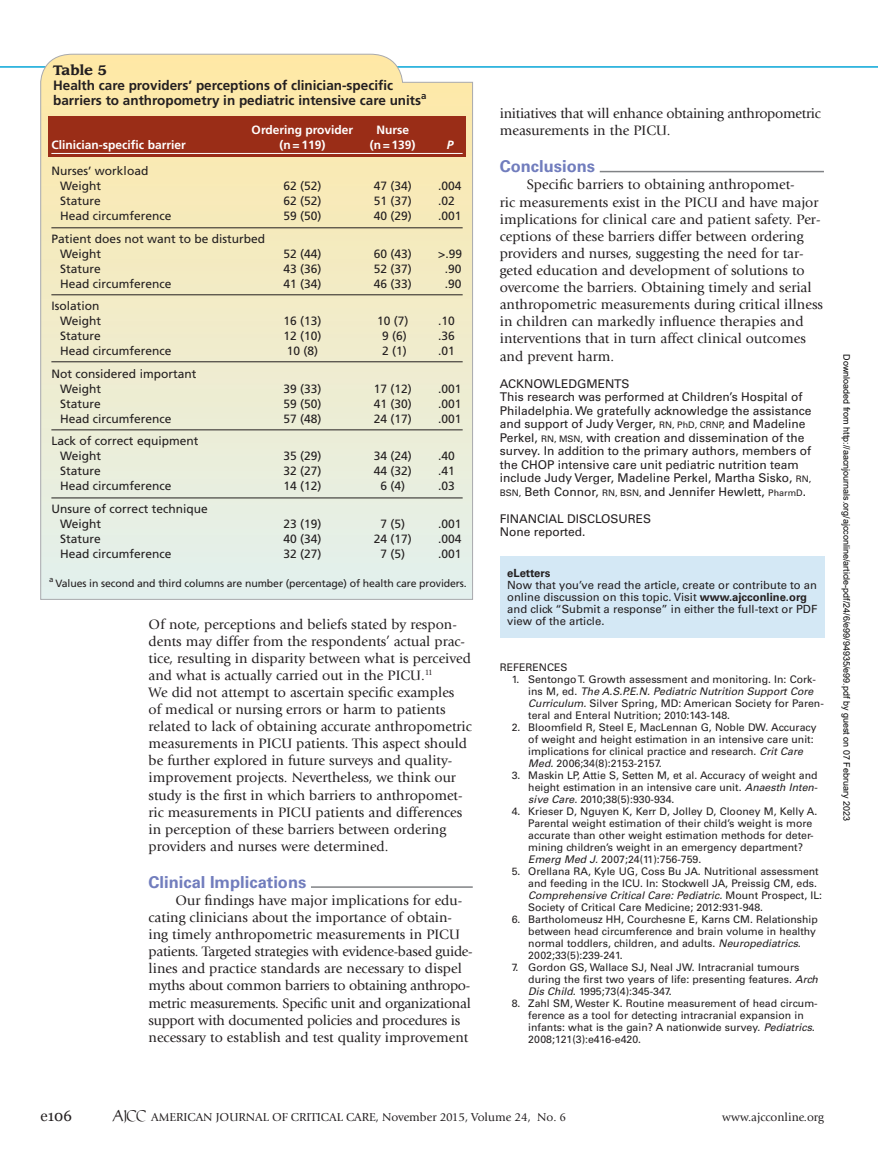
<style>
.page{position:relative;width:878px;height:1175px;background:#fff}
.page>*{position:absolute;margin:0;border:0;box-sizing:border-box;transform-origin:0 0}
.t1{font:700 16.5px "Univers LT Std";color:#717dbd}
.t2{font:15px "Georgia";color:#231f20}
.t3{font:14.25px/17.1px "Giovanni Std";color:#231f20}
.t4{font:14.25px/17.1px "Giovanni Std";letter-spacing:-.02em;color:#231f20}
.t5{font:700 13.5px/15px "Frutiger";color:#231f20}
.t6{font:700 13.5px "Leawood Std";color:#231f20}
.t7{font:12px/15px "Frutiger";color:#231f20;text-align:justify}
.t8{font:12px/13.5px "Univers LT Std";color:#231f20}
.t9{font:12px "Giovanni Std";color:#231f20}
.t10{font:700 12px/15px "Frutiger";color:#fff;text-align:center}
.t11{font:italic 700 12px "Frutiger";color:#fff}
.t12{font:11.25px/12px "Univers LT Std";color:#231f20}
.t13{font:700 11.25px "Univers LT Std";color:#231f20}
.t14{font:10.5px/12px "Univers LT Std";color:#231f20}
.t15{font:10.5px "Frutiger";letter-spacing:-.01em;color:#231f20}
.t16{font:9px "Arial";color:#000}
.s1{font-size:9px}
.s2{font-weight:700}
.s3{font-style:italic}
.s4{font-family:"Publius";font-size:13.5px}
</style>
<div class="page">
<hr style="left:0;top:66px;width:878px;height:2px;background:#08a6d8">
<hr style="left:311px;top:886px;width:162px;height:1px;background:#808285">
<hr style="left:599px;top:171px;width:225px;height:1px;background:#808285">
<div style="left:500px;top:557px;width:324px;height:81px;background:#d4e8f5"></div>
<svg style="left:40px;top:54px;width:433px;height:546px;background:#eeebcb"></svg>
<div style="left:48px;top:116px;width:417px;height:41px;background:#9a2d17"></div>
<hr style="left:51px;top:153px;width:411px;height:1px;background:#fff">
<hr style="left:51px;top:227px;width:411px;height:1px;background:#231f20">
<hr style="left:51px;top:294px;width:411px;height:1px;background:#231f20">
<hr style="left:51px;top:361px;width:411px;height:1px;background:#231f20">
<hr style="left:51px;top:429px;width:411px;height:1px;background:#231f20">
<hr style="left:51px;top:497px;width:411px;height:1px;background:#231f20">
<p class="t6" style="left:53px;top:62px;width:55px">Table 5</p>
<p class="t5" style="left:53px;top:78px;width:375px">Health care providers’ perceptions of clinician-specific barriers to anthropometry in pediatric intensive care units<sup>a</sup></p>
<p class="t10" style="left:52px;top:137px;width:136px">Clinician-specific barrier</p>
<p class="t7" style="left:60px;top:163px;width:113px;text-align:left;text-indent:-9px">Nurses’ workload<br>Weight<br>Stature<br>Head circumference</p>
<p class="t7" style="left:60px;top:231px;width:206px;text-align:left;text-indent:-9px">Patient does not want to be disturbed<br>Weight<br>Stature<br>Head circumference</p>
<p class="t7" style="left:60px;top:298px;width:113px;text-align:left;text-indent:-9px">Isolation<br>Weight<br>Stature<br>Head circumference</p>
<p class="t7" style="left:60px;top:366px;width:138px;text-align:left;text-indent:-9px">Not considered important<br>Weight<br>Stature<br>Head circumference</p>
<p class="t7" style="left:60px;top:433px;width:140px;text-align:left;text-indent:-9px">Lack of correct equipment<br>Weight<br>Stature<br>Head circumference</p>
<p class="t7" style="left:60px;top:501px;width:149px;text-align:left;text-indent:-9px">Unsure of correct technique<br>Weight<br>Stature<br>Head circumference</p>
<p class="t10" style="left:252px;top:122px;width:103px">Ordering provider (n=119)</p>
<p class="t10" style="left:370px;top:122px;width:47px">Nurse (n=139)</p>
<p class="t7" style="left:283px;top:178px;width:40px">62 (52)<br>62 (52)<br>59 (50)</p>
<p class="t7" style="left:283px;top:246px;width:40px">52 (44)<br>43 (36)<br>41 (34)</p>
<p class="t7" style="left:283px;top:313px;width:40px">16 (13)<br>12 (10)<br>10 (8)</p>
<p class="t7" style="left:283px;top:381px;width:40px">39 (33)<br>59 (50)<br>57 (48)</p>
<p class="t7" style="left:283px;top:448px;width:40px">35 (29)<br>32 (27)<br>14 (12)</p>
<p class="t7" style="left:283px;top:516px;width:40px">23 (19)<br>40 (34)<br>32 (27)</p>
<p class="t7" style="left:373px;top:178px;width:40px">47 (34)<br>51 (37)<br>40 (29)</p>
<p class="t7" style="left:373px;top:246px;width:40px">60 (43)<br>52 (37)<br>46 (33)</p>
<p class="t7" style="left:377px;top:313px;width:33px;text-align:center">10 (7)<br>9 (6)<br>2 (1)</p>
<p class="t7" style="left:373px;top:381px;width:40px">17 (12)<br>41 (30)<br>24 (17)</p>
<p class="t7" style="left:373px;top:448px;width:40px;text-align:center">34 (24)<br>44 (32)<br>6 (4)</p>
<p class="t7" style="left:373px;top:516px;width:40px;text-align:center">7 (5)<br>24 (17)<br>7 (5)</p>
<p class="t11" style="left:447px;top:137px;width:8px">P</p>
<p class="t7" style="left:438px;top:178px;width:25px;text-align:left">.004 .02 .001</p>
<p class="t7" style="left:438px;top:246px;width:25px;text-align:center">&gt;.99 .90 .90</p>
<p class="t7" style="left:438px;top:313px;width:18px">.10 .36 .01</p>
<p class="t7" style="left:438px;top:381px;width:25px">.001 .001 .001</p>
<p class="t7" style="left:438px;top:448px;width:18px">.40 .41 .03</p>
<p class="t7" style="left:438px;top:516px;width:25px">.001 .004 .001</p>
<p class="t15" style="left:49px;top:577px;width:419px"><sup>a</sup> Values in second and third columns are number (percentage) of health care providers.</p>
<p class="t3" style="left:148px;top:615px;width:325px">Of note, perceptions and beliefs stated by respon&shy;dents may differ from the respondents’ actual prac&shy;tice, resulting in disparity between what is perceived and what is actually carried out in the PICU.<sup>11<br></sup>We did not attempt to ascertain specific examples<br>of medical or nursing errors or harm to patients related to lack of obtaining accurate anthropometric measurements in PICU patients. This aspect should be further explored in future surveys and quality&shy;improvement projects. Nevertheless, we think our study is the first in which barriers to anthropomet&shy;ric measurements in PICU patients and differences in perception of these barriers between ordering providers and nurses were determined.</p>
<p class="t1" style="left:148px;top:872px;width:159px">Clinical Implications</p>
<p class="t3" style="left:148px;top:891px;width:326px;text-indent:27px">Our findings have major implications for edu&shy;cating clinicians about the importance of obtain&shy;ing timely anthropometric measurements in PICU patients. Targeted strategies with evidence-based guide&shy;lines and practice standards are necessary to dispel myths about common barriers to obtaining anthropo&shy;metric measurements. Specific unit and organizational support with documented policies and procedures is necessary to establish and test quality improvement</p>
<p class="t4" style="left:500px;top:105px;width:322px">initiatives that will enhance obtaining anthropometric measurements in the PICU.</p>
<p class="t1" style="left:500px;top:157px;width:97px">Conclusions</p>
<p class="t3" style="left:499px;top:176px;width:325px;text-indent:27px">Specific barriers to obtaining anthropomet-<br>ric measurements exist in the PICU and have major implications for clinical care and patient safety. Per&shy;ceptions of these barriers differ between ordering providers and nurses, suggesting the need for tar&shy;geted education and development of solutions to overcome the barriers. Obtaining timely and serial anthropometric measurements during critical illness in children can markedly influence therapies and interventions that in turn affect clinical outcomes and prevent harm.</p>
<p class="t8" style="left:499px;top:376px;width:313px">ACKNOWLEDGMENTS<br>This research was performed at Children’s Hospital of Philadelphia. We gratefully acknowledge the assistance and support of Judy Verger, <span class="s1">RN, PhD, CRNP,</span> and Madeline Perkel, <span class="s1">RN, MSN,</span> with creation and dissemination of the survey. In addition to the primary authors, members of the CHOP intensive care unit pediatric nutrition team include Judy Verger, Madeline Perkel, Martha Sisko, <span class="s1">RN, BSN,</span> Beth Connor, <span class="s1">RN, BSN,</span> and Jennifer Hewlett, <span class="s1">PharmD</span>.</p>
<p class="t8" style="left:499px;top:511px;width:153px">FINANCIAL DISCLOSURES<br>None reported.</p>
<p class="t13" style="left:507px;top:567px;width:45px">eLetters</p>
<p class="t12" style="left:507px;top:579px;width:311px">Now that you’ve read the article, create or contribute to an online discussion on this topic. Visit <span class="s2">www.ajcconline.org </span>and click “Submit a response” in either the full-text or PDF view of the article.</p>
<p class="t14" style="left:500px;top:661px;width:69px">REFERENCES</p>
<p class="t14" style="left:528px;top:673px;width:297px;text-indent:-16px">1. Sentongo T. Growth assessment and monitoring. In: Cork&shy;ins M, ed. <span class="s3">The A.S.P.E.N. Pediatric Nutrition Support Core Curriculum.</span> Silver Spring, MD: American Society for Paren&shy;teral and Enteral Nutrition; 2010:143-148.</p>
<p class="t14" style="left:528px;top:721px;width:290px;text-indent:-16px">2. Bloomfield R, Steel E, MacLennan G, Noble DW. Accuracy of weight and height estimation in an intensive care unit: implications for clinical practice and research. <span class="s3">Crit Care Med.</span> 2006;34(8):2153-2157.</p>
<p class="t14" style="left:528px;top:769px;width:291px;text-align:justify;text-indent:-16px">3. Maskin LP, Attie S, Setten M, et al. Accuracy of weight and height estimation in an intensive care unit. <span class="s3">Anaesth Inten&shy;sive Care.</span> 2010;38(5):930-934.</p>
<p class="t14" style="left:528px;top:805px;width:290px;text-indent:-16px">4. Krieser D, Nguyen K, Kerr D, Jolley D, Clooney M, Kelly A.<br>Parental weight estimation of their child’s weight is more accurate than other weight estimation methods for deter&shy;mining children’s weight in an emergency department?<br><span class="s3">Emerg Med J.</span> 2007;24(11):756-759.</p>
<p class="t14" style="left:528px;top:865px;width:295px;text-indent:-16px">5. Orellana RA, Kyle UG, Coss Bu JA. Nutritional assessment and feeding in the ICU. In: Stockwell JA, Preissig CM, eds.<br><span class="s3">Comprehensive Critical Care: Pediatric.</span> Mount Prospect, IL:<br>Society of Critical Care Medicine; 2012:931-948.</p>
<p class="t14" style="left:528px;top:913px;width:291px;text-indent:-16px">6. Bartholomeusz HH, Courchesne E, Karns CM. Relationship between head circumference and brain volume in healthy normal toddlers, children, and adults. <span class="s3">Neuropediatrics.<br></span>2002;33(5):239-241.</p>
<p class="t14" style="left:528px;top:961px;width:291px;text-indent:-16px">7. Gordon GS, Wallace SJ, Neal JW. Intracranial tumours during the first two years of life: presenting features. <span class="s3">Arch<br>Dis Child.</span> 1995;73(4):345-347.</p>
<p class="t14" style="left:528px;top:997px;width:291px;text-indent:-16px">8. Zahl SM, Wester K. Routine measurement of head circum&shy;ference as a tool for detecting intracranial expansion in infants: what is the gain? A nationwide survey. <span class="s3">Pediatrics.<br></span>2008;121(3):e416-e420.</p>
<p class="t16" style="left:850px;top:354px;width:468px;rotate:90deg">Downloaded from http://aacnjournals.org/ajcconline/article-pdf/24/6/e99/94935/e99.pdf by guest on 07 February 2023</p>
<p class="t2" style="left:40px;top:1104px;width:33px">e106</p>
<p class="t9" style="left:112px;top:1110px;width:455px"><span class="s4">AJCC</span> AMERICAN JOURNAL OF CRITICAL CARE, November 2015, Volume 24, No. 6</p>
<p class="t9" style="left:722px;top:1110px;width:103px">www.ajcconline.org</p>
</div>
